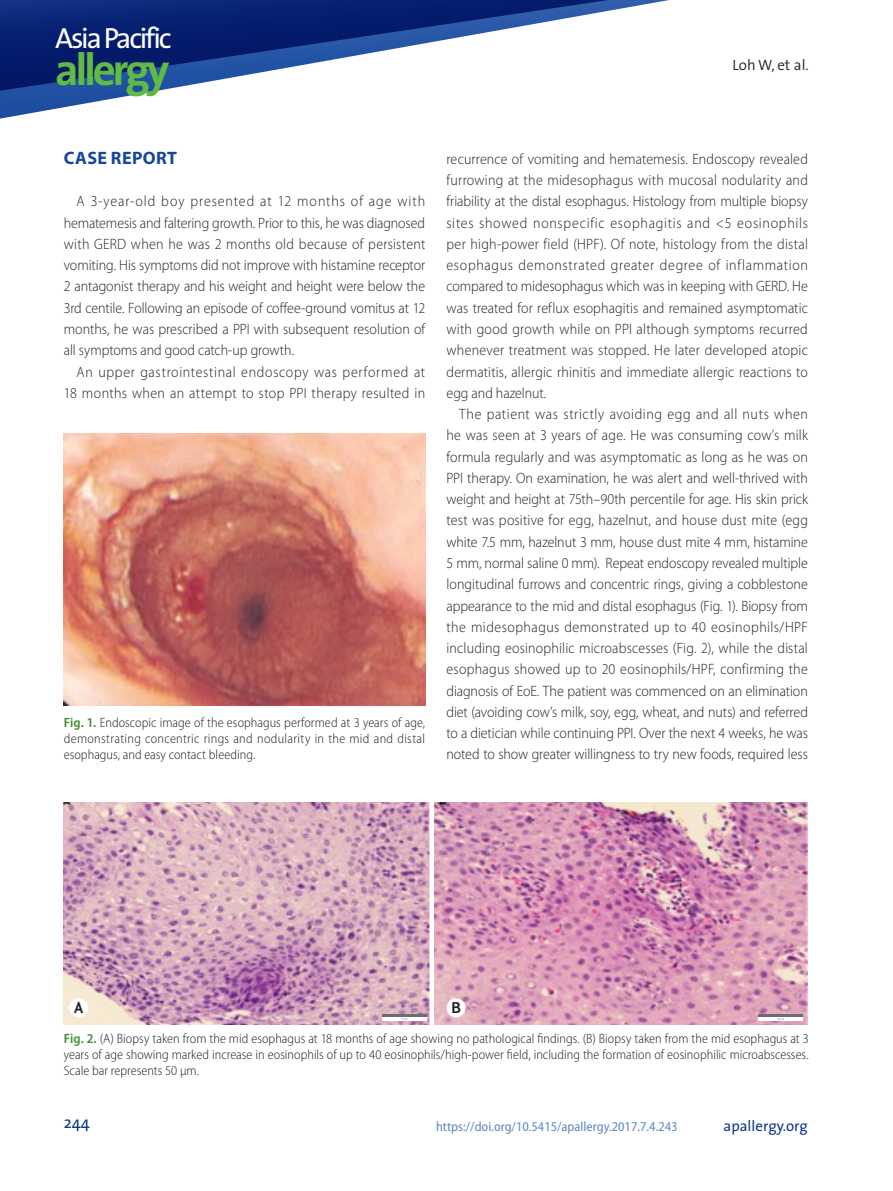
<style>
.page{position:relative;width:893px;height:1191px;background:#fff}
.page>*{position:absolute;margin:0;border:0;box-sizing:border-box;transform-origin:0 0}
.t1{font:700 45.15px "The Sans";letter-spacing:-.075em;color:#60bb46}
.t2{font:29.25px "The Sans";letter-spacing:-.075em;color:#fff}
._1_파랑색_제목{font:700 18px "Myriad Pro";letter-spacing:.025em;color:#18469d}
.t3{font:16.5px "The Sans";color:#103987}
.t4{font:700 16.5px "Nexus Sans";color:#231f20}
.본문{font:300 15px/21.3px "Myriad Pro";letter-spacing:.01em;color:#231f20;text-align:justify;scale:.93 1}
.본문-2{font:300 15px/21.3px "Myriad Pro";letter-spacing:.04em;color:#231f20;text-align:right;scale:.93 1}
.t5{font:15px "The Sans";color:#103987}
.t6{font:300 15px "The Sans";color:#231f20}
.그림설명{font:300 semi-condensed 13.5px/16.2px "Myriad Pro";letter-spacing:.005em;color:#231f20;text-align:justify}
.t7{font:semi-condensed 13.5px "Myriad Pro";color:#5d88c6}
.s1{font-weight:600;color:#428d33}
</style>
<div class="page">
<svg style="left:0;top:93px;width:144px;height:26px"></svg>
<svg style="left:0;top:0;width:669px;height:93px"></svg>
<img style="left:64px;top:803px;width:744px;height:221px">
<img style="left:64px;top:434px;width:361px;height:272px">
<div style="left:69px;top:998px;width:19px;height:19px;background:#fff;border-radius:50%"></div>
<div style="left:446px;top:998px;width:20px;height:19px;background:#fff;border-radius:50%"></div>
<div style="left:429px;top:797px;width:5px;height:229px;background:#fff"></div>
<div style="left:758px;top:1016px;width:45px;height:5px;background:#fff"></div>
<svg style="left:382px;top:1016px;width:44px;height:4px"></svg>
<hr style="left:758px;top:1014px;width:45px;height:2px;background:#6c6d70">
<hr style="left:382px;top:1014px;width:44px;height:2px;background:#6c6d70">
<svg style="left:401px;top:1017px;width:7px;height:3px"></svg>
<svg style="left:777px;top:1018px;width:7px;height:2px"></svg>
<h2 class="t2" style="left:55px;top:14px;width:118px">Asia Pacific</h2>
<h1 class="t1" style="left:55px;top:32px;width:116px">allergy</h1>
<p class="t6" style="left:733px;top:52px;width:78px">Loh W, et al.</p>
<p class="_1_파랑색_제목" style="left:64px;top:146px;width:115px">CASE REPORT</p>
<p class="본문" style="left:64px;top:191px;width:390px;text-indent:13px">A 3-year-old boy presented at 12 months of age with hematemesis and faltering growth. Prior to this, he was diagnosed with GERD when he was 2 months old because of persistent vomiting. His symptoms did not improve with histamine receptor 2 antagonist therapy and his weight and height were below the 3rd centile. Following an episode of coffee-ground vomitus at 12 months, he was prescribed a PPI with subsequent resolution of all symptoms and good catch-up growth.</p>
<p class="본문-2" style="left:64px;top:361px;width:390px">An upper gastrointestinal endoscopy was performed at<br>18 months when an attempt to stop PPI therapy resulted in</p>
<p class="그림설명" style="left:64px;top:714px;width:363px"><span class="s1">Fig. 1.</span> Endoscopic image of the esophagus performed at 3 years of age, demonstrating concentric rings and nodularity in the mid and distal esophagus, and easy contact bleeding.</p>
<p class="본문" style="left:446px;top:148px;width:390px">recurrence of vomiting and hematemesis. Endoscopy revealed furrowing at the midesophagus with mucosal nodularity and friability at the distal esophagus. Histology from multiple biopsy sites showed nonspecific esophagitis and &lt;5 eosinophils per high-power field (HPF). Of note, histology from the distal esophagus demonstrated greater degree of inflammation compared to midesophagus which was in keeping with GERD. He was treated for reflux esophagitis and remained asymptomatic with good growth while on PPI although symptoms recurred whenever treatment was stopped. He later developed atopic dermatitis, allergic rhinitis and immediate allergic reactions to egg and hazelnut.</p>
<p class="본문" style="left:446px;top:403px;width:390px;text-indent:13px">The patient was strictly avoiding egg and all nuts when he was seen at 3 years of age. He was consuming cow’s milk formula regularly and was asymptomatic as long as he was on PPI therapy. On examination, he was alert and well-thrived with weight and height at 75th–90th percentile for age. His skin prick test was positive for egg, hazelnut, and house dust mite (egg white 7.5 mm, hazelnut 3 mm, house dust mite 4 mm, histamine 5 mm, normal saline 0 mm). Repeat endoscopy revealed multiple longitudinal furrows and concentric rings, giving a cobblestone appearance to the mid and distal esophagus (Fig. 1). Biopsy from the midesophagus demonstrated up to 40 eosinophils/HPF including eosinophilic microabscesses (Fig. 2), while the distal esophagus showed up to 20 eosinophils/HPF, confirming the diagnosis of EoE. The patient was commenced on an elimination diet (avoiding cow’s milk, soy, egg, wheat, and nuts) and referred to a dietician while continuing PPI. Over the next 4 weeks, he was noted to show greater willingness to try new foods, required less</p>
<p class="t4" style="left:74px;top:997px;width:11px">A</p>
<p class="t4" style="left:451px;top:997px;width:12px">B</p>
<p class="그림설명" style="left:64px;top:1030px;width:747px"><span class="s1">Fig. 2.</span> (A) Biopsy taken from the mid esophagus at 18 months of age showing no pathological findings. (B) Biopsy taken from the mid esophagus at 3 years of age showing marked increase in eosinophils of up to 40 eosinophils/high-power field, including the formation of eosinophilic microabscesses.<br>Scale bar represents 50 μm.</p>
<p class="t3" style="left:64px;top:1109px;width:27px">244</p>
<p class="t7" style="left:436px;top:1118px;width:243px">https://doi.org/10.5415/apallergy.2017.7.4.243</p>
<p class="t5" style="left:724px;top:1113px;width:86px">apallergy.org</p>
</div>
